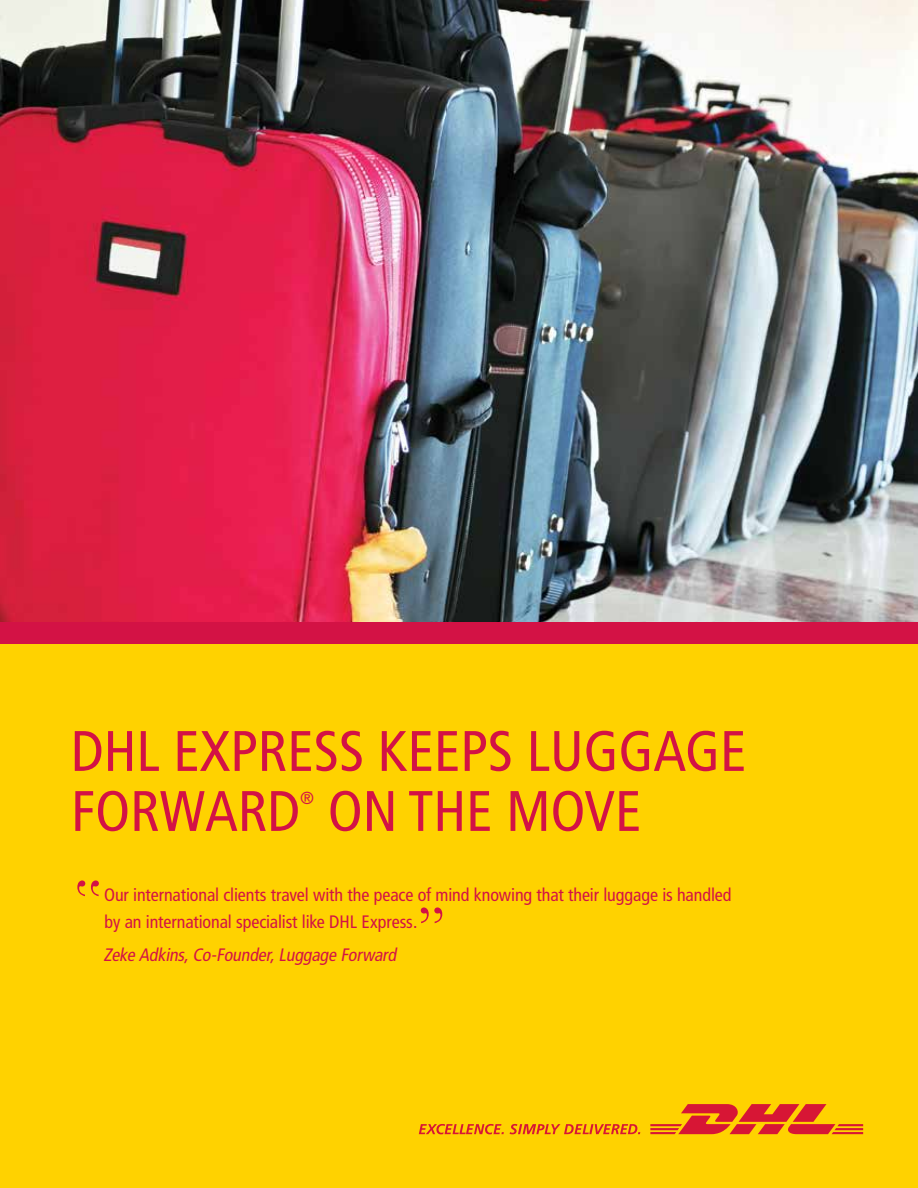
<style>
.page{position:relative;width:918px;height:1188px;background:#fff}
.page>*{position:absolute;margin:0;border:0;box-sizing:border-box;transform-origin:0 0}
.t1{font:61.5px "Baskerville";color:#d31245}
.t2{font:condensed 57px/60px "Frutiger LT Std";color:#d31245}
.t3{font:condensed 18px/27px "Frutiger LT Std";letter-spacing:-.005em;color:#d31245}
.t4{font:italic condensed 18px "Frutiger LT Std";color:#d31245}
.t5{font:condensed 17.55px "Frutiger LT Std";color:#d31245}
</style>
<div class="page">
<img style="left:0;top:0;width:918px;height:622px">
<div style="left:0;top:642px;width:918px;height:546px;background:#ffd200"></div>
<div style="left:0;top:622px;width:918px;height:21px;background:#d31245"></div>
<svg style="left:650px;top:1104px;width:213px;height:30px"></svg>
<svg style="left:419px;top:1124px;width:85px;height:10px"></svg>
<svg style="left:510px;top:1124px;width:130px;height:10px"></svg>
<h2 class="t2" style="left:71px;top:722px;width:677px">DHL EXPRESS KEEPS LUGGAGE<br>FORWARD</h2>
<p class="t5" style="left:300px;top:788px;width:15px">®</p>
<h2 class="t2" style="left:328px;top:782px;width:315px">ON THE MOVE</h2>
<p class="t3" style="left:104px;top:881px;width:629px">Our international clients travel with the peace of mind knowing that their luggage is handled by an international specialist like DHL Express.</p>
<p class="t4" style="left:103px;top:945px;width:298px">Zeke Adkins,Co-Founder,Luggage Forward</p>
<h1 class="t1" style="left:419px;top:854px;width:27px">„</h1>
</div>
